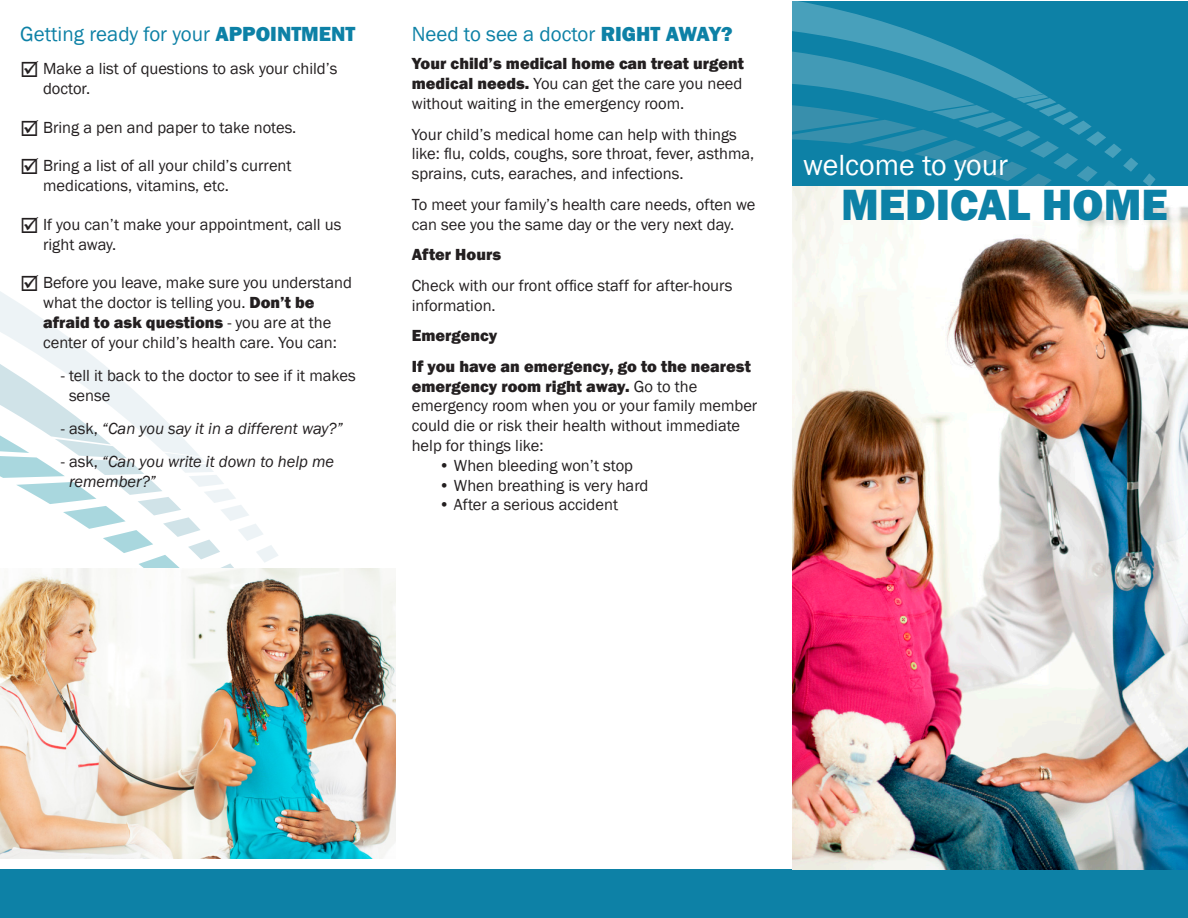
<style>
.page{position:relative;width:1188px;height:918px;background:#fff}
.page>*{position:absolute;margin:0;border:0;box-sizing:border-box;transform-origin:0 0}
.t1{font:800 45px "Franklin Gothic";color:#0d81a6}
.t2{font:30px "Franklin Gothic";color:#fff}
.t3{font:21px "Franklin Gothic";color:#0d81a6}
.t4{font:16.5px/19.8px "Franklin Gothic";color:#231f20}
.t5{font:italic 16.5px/19.8px "Franklin Gothic";color:#231f20}
.t6{font:800 16.5px "Franklin Gothic";color:#231f20}
.s1{font-weight:800}
.s2{font-style:normal}
</style>
<div class="page">
<svg style="left:792px;top:1px;width:396px;height:185px;background:#1b87aa"></svg>
<div style="left:0;top:869px;width:1188px;height:49px;background:#0d81a6"></div>
<svg style="left:0;top:291px;width:343px;height:278px"></svg>
<img style="left:0;top:569px;width:396px;height:290px">
<img style="left:792px;top:186px;width:396px;height:683px">
<p class="t3" style="left:20px;top:21px;width:337px">Getting ready for your <span class="s1">APPOINTMENT</span></p>
<p class="t4" style="left:43px;top:59px;width:296px;text-indent:-23px">☑ Make a list of questions to ask your child’s doctor.</p>
<p class="t4" style="left:20px;top:117px;width:278px">☑ Bring a pen and paper to take notes.</p>
<p class="t4" style="left:43px;top:156px;width:250px;text-indent:-23px">☑ Bring a list of all your child’s current medications, vitamins, etc.</p>
<p class="t4" style="left:43px;top:215px;width:300px;text-indent:-23px">☑ If you can’t make your appointment, call us right away.</p>
<p class="t4" style="left:43px;top:273px;width:310px;text-indent:-23px">☑ Before you leave, make sure you understand what the doctor is telling you. <span class="s1">Don’t be afraid to ask questions</span> - you are at the center of your child’s health care. You can:</p>
<p class="t4" style="left:69px;top:366px;width:288px;text-indent:-8px">- tell it back to the doctor to see if it makes sense</p>
<p class="t5" style="left:61px;top:419px;width:284px"><span class="s2">- ask,</span> “Can you say it in a different way?”</p>
<p class="t5" style="left:69px;top:452px;width:267px;text-indent:-8px"><span class="s2">- ask,</span> “Can you write it down to help me remember?”</p>
<p class="t3" style="left:412px;top:21px;width:322px">Need to see a doctor <span class="s1">RIGHT AWAY?</span></p>
<p class="t4" style="left:412px;top:54px;width:334px;text-align:justify"><span class="s1">Your child’s medical home can treat urgent medical needs.</span> You can get the care you need without waiting in the emergency room.</p>
<p class="t4" style="left:412px;top:125px;width:344px">Your child’s medical home can help with things like: flu, colds, coughs, sore throat, fever, asthma, sprains, cuts, earaches, and infections.</p>
<p class="t4" style="left:412px;top:195px;width:345px">To meet your family’s health care needs, often we can see you the same day or the very next day.</p>
<p class="t6" style="left:412px;top:244px;width:91px">After Hours</p>
<p class="t4" style="left:412px;top:276px;width:322px">Check with our front office staff for after-hours information.</p>
<p class="t6" style="left:412px;top:325px;width:87px">Emergency</p>
<p class="t4" style="left:412px;top:357px;width:347px"><span class="s1">If you have an emergency, go to the nearest emergency room right away.</span> Go to the emergency room when you or your family member could die or risk their health without immediate help for things like:</p>
<p class="t4" style="left:439px;top:456px;width:196px">• When bleeding won’t stop</p>
<p class="t4" style="left:439px;top:476px;width:211px">• When breathing is very hard</p>
<p class="t4" style="left:439px;top:495px;width:181px">• After a serious accident</p>
<p class="t2" style="left:803px;top:147px;width:206px">welcome to your</p>
<p class="t1" style="left:841px;top:176px;width:328px">MEDICAL HOME</p>
</div>
